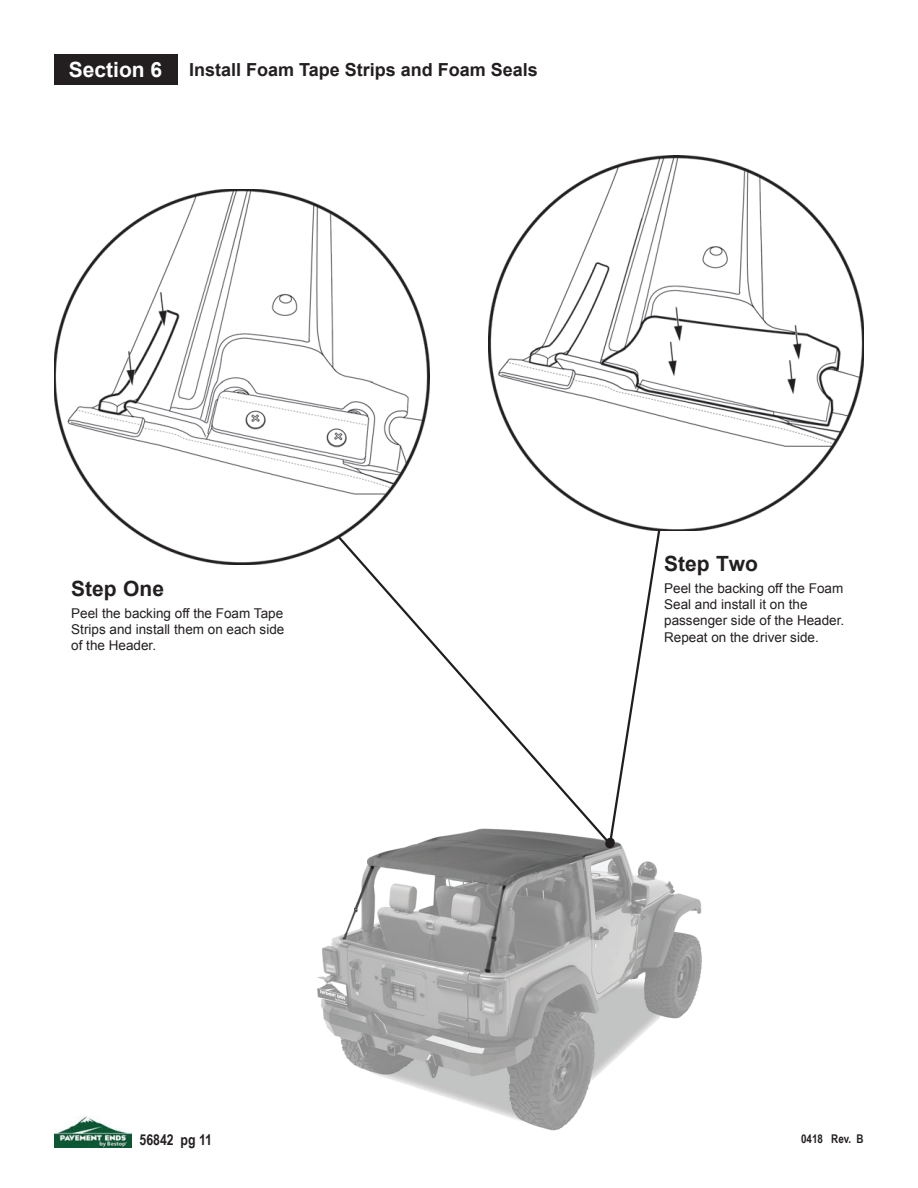
<style>
.page{position:relative;width:918px;height:1188px;background:#fff}
.page>*{position:absolute;margin:0;border:0;box-sizing:border-box;transform-origin:0 0}
.t1{font:700 21px "Arial";color:#231f20}
.t2{font:700 21px "Arial";color:#fff}
.t3{font:700 18px "Arial";color:#231f20}
.t4{font:700 15px "Arial Narrow";color:#231f20}
.t5{font:13.5px/16.2px "Arial";color:#231f20}
.t6{font:700 12px "Arial Narrow";color:#231f20}
</style>
<div class="page">
<img style="left:54px;top:1116px;width:78px;height:32px">
<img style="left:317px;top:847px;width:385px;height:284px">
<img style="left:54px;top:189px;width:375px;height:375px">
<img style="left:489px;top:156px;width:375px;height:375px">
<svg style="left:335px;top:533px;width:270px;height:314px"></svg>
<svg style="left:605px;top:528px;width:57px;height:321px"></svg>
<div style="left:54px;top:54px;width:123px;height:30px;background:#231f20"></div>
<h1 class="t2" style="left:69px;top:55px;width:95px">Section 6</h1>
<h2 class="t3" style="left:189px;top:57px;width:350px">Install Foam Tape Strips and Foam Seals</h2>
<h1 class="t1" style="left:71px;top:575px;width:94px">Step One</h1>
<p class="t5" style="left:71px;top:605px;width:215px;text-align:justify">Peel the backing off the Foam Tape Strips and install them on each side of the Header.</p>
<h1 class="t1" style="left:664px;top:550px;width:95px">Step Two</h1>
<p class="t5" style="left:664px;top:580px;width:182px">Peel the backing off the Foam<br>Seal and install it on the passenger side of the Header.<br>Repeat on the driver side.</p>
<p class="t4" style="left:140px;top:1128px;width:74px">56842 pg 11</p>
<p class="t6" style="left:801px;top:1129px;width:64px">0418 Rev. B</p>
</div>
